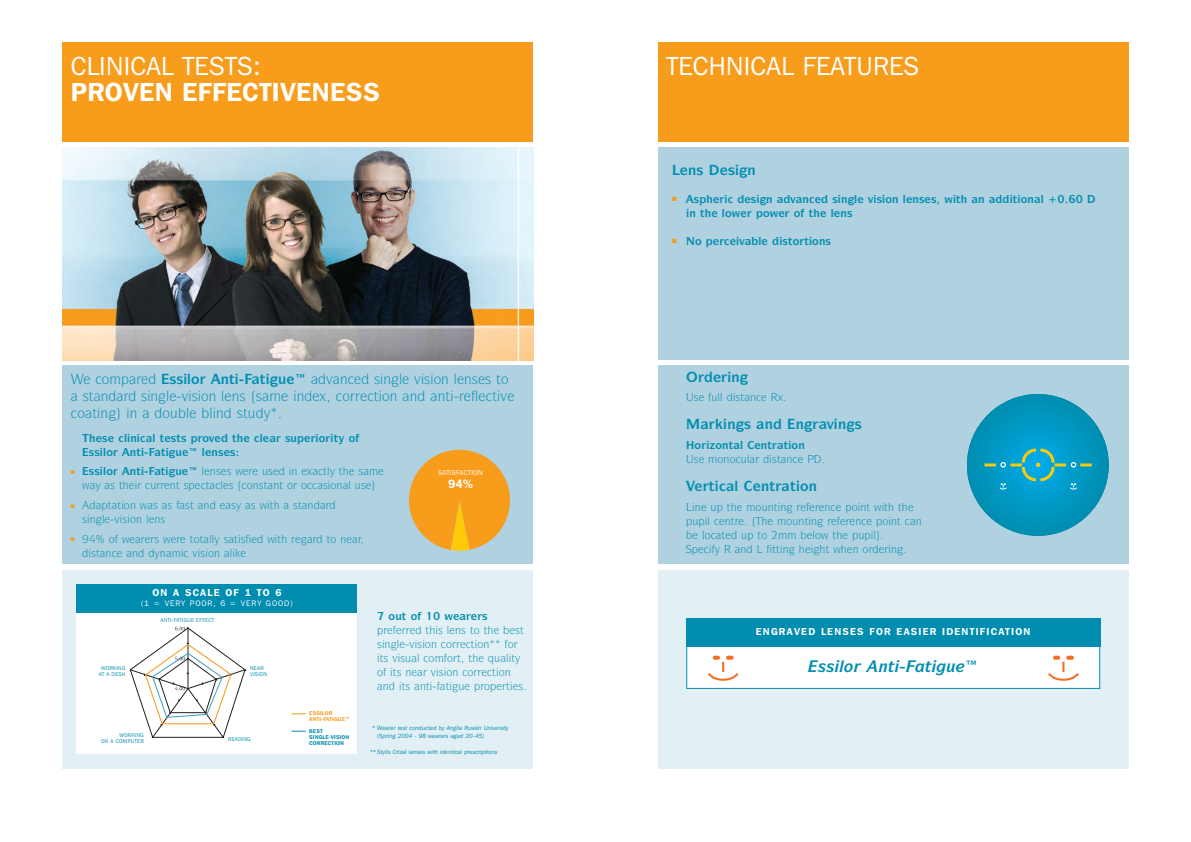
<style>
.page{position:relative;width:1191px;height:842px;background:#fff}
.page>*{position:absolute;margin:0;border:0;box-sizing:border-box;transform-origin:0 0}
.t1{font:26px "Franklin Gothic IT Cby BT";letter-spacing:.01em;color:#fff}
.t2{font:600 26px "Franklin Gothic IT Cby BT";letter-spacing:.01em;color:#fff}
.t3{font:italic 700 16px "Symbol IT Cby BT";color:#008db0}
.t4{font:14px "Symbol IT Cby BT";color:#008db0}
.t5{font:700 14px "Symbol IT Cby BT";color:#008db0}
.t6{font:600 12px "Franklin Gothic IT Cby BT";color:#fff}
.t7{font:11px "Symbol IT Cby BT";color:#008db0}
.t8{font:700 11px "Symbol IT Cby BT";color:#008db0}
.t9{font:600 10px "Franklin Gothic IT Cby BT";letter-spacing:.12em;color:#fff}
.t10{font:8px "Franklin Gothic IT Cby BT";letter-spacing:.12em;color:#fff}
.t11{font:7px "Franklin Gothic IT Cby BT";letter-spacing:.03em;color:#fff}
.t12{font:italic 6px/8px "Franklin Gothic IT Cby BT";letter-spacing:.01em;color:#008db0}
.t13{font:5.5px/6px "Franklin Gothic IT Cby BT";letter-spacing:.03em;color:#008db0}
.t14{font:600 5.5px/6px "Franklin Gothic IT Cby BT";letter-spacing:.03em;color:#008db0}
.t15{font:600 5.5px/6px "Franklin Gothic IT Cby BT";letter-spacing:.03em;color:#f89c1c}
.t16{font:5px "Zapf Dingbats ITC";color:#f89c1c}
.s1{color:#008db0}
</style>
<div class="page">
<div style="left:658px;top:570px;width:470px;height:198px;background:#e2eff4"></div>
<div style="left:686px;top:618px;width:413px;height:70px;background:#fff"></div>
<div style="left:686px;top:618px;width:414px;height:71px;border:1px solid #008db0"></div>
<div style="left:658px;top:366px;width:470px;height:198px;background:#afd1e0"></div>
<div style="left:62px;top:570px;width:471px;height:198px;background:#e2eff4"></div>
<div style="left:77px;top:612px;width:280px;height:142px;background:#fff"></div>
<svg style="left:130px;top:627px;width:116px;height:111px"></svg>
<svg style="left:707px;top:656px;width:31px;height:25px"></svg>
<img style="left:62px;top:147px;width:471px;height:213px">
<div style="left:62px;top:43px;width:471px;height:99px;background:#f89c1c"></div>
<div style="left:658px;top:43px;width:470px;height:99px;background:#f89c1c"></div>
<div style="left:62px;top:366px;width:471px;height:198px;background:#afd1e0"></div>
<svg style="left:409px;top:450px;width:101px;height:101px"></svg>
<div style="left:77px;top:584px;width:280px;height:28px;background:#008db0"></div>
<svg style="left:291px;top:713px;width:15px;height:1px"></svg>
<svg style="left:291px;top:731px;width:15px;height:1px"></svg>
<div style="left:658px;top:147px;width:470px;height:213px;background:#afd1e0"></div>
<svg style="left:967px;top:394px;width:141px;height:142px"></svg>
<svg style="left:1048px;top:656px;width:30px;height:25px"></svg>
<div style="left:686px;top:618px;width:414px;height:28px;background:#008db0"></div>
<h1 class="t1" style="left:71px;top:57px;width:192px">CLINICAL TESTS:</h1>
<h1 class="t2" style="left:71px;top:83px;width:310px">PROVEN EFFECTIVENESS</h1>
<p class="t5" style="left:169px;top:374px;width:32px">▲▲ ●□</p>
<p class="t4" style="left:374px;top:374px;width:136px">▲■ ● ❖▲□■ ● ■▲ ▲ ▼□</p>
<p class="t4" style="left:83px;top:391px;width:27px">▲▼ ■</p>
<p class="t4" style="left:141px;top:391px;width:122px">▲■ ● ❖▲□■ ● ■▲ ▲</p>
<p class="t4" style="left:297px;top:391px;width:9px">■</p>
<p class="t4" style="left:342px;top:391px;width:76px">□ ▼□■ ■</p>
<p class="t4" style="left:475px;top:391px;width:34px">● ▼❖</p>
<p class="t4" style="left:77px;top:408px;width:32px">□▼■</p>
<p class="t4" style="left:130px;top:408px;width:61px">■ □◆ ●</p>
<p class="t4" style="left:209px;top:408px;width:48px">● ■ ▲▼◆</p>
<p class="t8" style="left:102px;top:434px;width:36px">▲ ● ■</p>
<p class="t8" style="left:152px;top:434px;width:36px">● ▼ ▲▼▲</p>
<p class="t8" style="left:319px;top:434px;width:38px">□ ▼ □</p>
<p class="t8" style="left:89px;top:448px;width:26px">▲▲ ●□</p>
<p class="t8" style="left:202px;top:448px;width:35px">●■▲▲</p>
<p class="t16" style="left:71px;top:469px;width:44px">■ <span class="s1">▲▲●□</span></p>
<p class="t7" style="left:202px;top:467px;width:31px">●■▲▲</p>
<p class="t7" style="left:291px;top:467px;width:53px">■ ▼● ▼</p>
<p class="t7" style="left:150px;top:481px;width:40px">◆ ■▼ ▲</p>
<p class="t7" style="left:206px;top:481px;width:103px">▼ ● ▲ □■▲▼ ■▼ □ □</p>
<p class="t7" style="left:323px;top:481px;width:44px">▲□■ ● ◆▲</p>
<p class="t16" style="left:71px;top:503px;width:5px">■</p>
<p class="t7" style="left:108px;top:501px;width:30px">▼ ▼□■</p>
<p class="t7" style="left:153px;top:501px;width:58px">▲ ▲ ▲▼ ■</p>
<p class="t7" style="left:270px;top:501px;width:45px">▼ ▲▼ ■</p>
<p class="t7" style="left:82px;top:515px;width:84px">▲■ ● ❖▲□■ ● ■▲</p>
<p class="t16" style="left:71px;top:537px;width:45px">■ <span class="s1">✔</span> <span class="s1">□</span></p>
<p class="t7" style="left:190px;top:535px;width:57px">▼□▼ ●● ▲ ▼▲</p>
<p class="t7" style="left:327px;top:535px;width:21px">▼□ ■</p>
<p class="t7" style="left:91px;top:549px;width:22px">▲▼ ■</p>
<p class="t7" style="left:193px;top:549px;width:41px">❖▲□■ ●</p>
<p class="t9" style="left:152px;top:589px;width:130px">ON A SCALE OF 1 TO 6</p>
<p class="t10" style="left:141px;top:600px;width:154px">(1 = VERY POOR, 6 = VERY GOOD)</p>
<p class="t13" style="left:161px;top:617px;width:55px">ANTI-FATIGUE EFFECT</p>
<p class="t11" style="left:438px;top:470px;width:46px">SATISFACTION</p>
<p class="t6" style="left:448px;top:480px;width:27px">94%</p>
<p class="t8" style="left:388px;top:612px;width:30px">□◆▼ □</p>
<p class="t13" style="left:99px;top:666px;width:28px;text-align:center">WORKING<br>AT A DESK</p>
<p class="t13" style="left:101px;top:732px;width:44px;text-align:right">WORKING<br>ON A COMPUTER</p>
<p class="t13" style="left:250px;top:666px;width:19px">NEAR<br>VISION</p>
<p class="t13" style="left:228px;top:736px;width:24px">READING</p>
<p class="t15" style="left:309px;top:711px;width:42px">ESSILOR<br>ANTI-FATIGUE™</p>
<p class="t14" style="left:309px;top:729px;width:42px">BEST<br>SINGLE-VISION<br>CORRECTION</p>
<p class="t7" style="left:425px;top:626px;width:63px">▼ ▲ ● ■▲ ▼□ ▼</p>
<p class="t7" style="left:377px;top:640px;width:76px">▲■ ● ❖▲□■ □</p>
<p class="t7" style="left:471px;top:640px;width:20px">▼□■</p>
<p class="t7" style="left:380px;top:654px;width:94px">▼▲ ❖▲◆ ● □ □▼ ▼</p>
<p class="t7" style="left:488px;top:654px;width:29px">❑◆ ●▼</p>
<p class="t7" style="left:377px;top:668px;width:36px">□ ▼▲ ■</p>
<p class="t7" style="left:431px;top:668px;width:44px">❖▲□■ □</p>
<p class="t7" style="left:492px;top:668px;width:20px">▼□■</p>
<p class="t7" style="left:383px;top:682px;width:48px">■ ▼▲ ■▼</p>
<p class="t7" style="left:484px;top:682px;width:41px">□ ▼▲</p>
<p class="t12" style="left:377px;top:725px;width:133px;text-indent:-5px">* Wearer test conducted by Anglia Ruskin University (Spring 2004 - 98 wearers aged 20-45)</p>
<p class="t12" style="left:370px;top:749px;width:129px">** Stylis Crizal lenses with identical prescriptions</p>
<h1 class="t1" style="left:666px;top:57px;width:254px">TECHNICAL FEATURES</h1>
<p class="t8" style="left:832px;top:195px;width:106px">▲■ ● ❖▲□■ ● ■▲ ▲</p>
<p class="t8" style="left:1012px;top:195px;width:32px">▼□■ ●</p>
<p class="t8" style="left:763px;top:209px;width:52px">□ □ ▼</p>
<p class="t8" style="left:830px;top:209px;width:23px">● ■▲</p>
<p class="t8" style="left:782px;top:237px;width:50px">▲▼□ ▼ □■▲</p>
<p class="t5" style="left:731px;top:371px;width:10px">■</p>
<p class="t7" style="left:694px;top:393px;width:64px">▲ ◆●● ▲▼ ■</p>
<p class="t5" style="left:727px;top:419px;width:47px">■ ▲ ■</p>
<p class="t5" style="left:795px;top:419px;width:67px">■ ❖■▲</p>
<p class="t8" style="left:715px;top:441px;width:29px">□■▼ ●</p>
<p class="t8" style="left:761px;top:441px;width:45px">■▼ ▼□■</p>
<p class="t7" style="left:694px;top:455px;width:57px">▲ □■□ ◆●</p>
<p class="t7" style="left:772px;top:455px;width:22px">▲▼ ■</p>
<p class="t5" style="left:761px;top:481px;width:57px">■▼ ▼□■</p>
<p class="t7" style="left:695px;top:503px;width:37px">■ ◆ ▼</p>
<p class="t7" style="left:755px;top:503px;width:32px">□◆■▼ ■</p>
<p class="t7" style="left:824px;top:503px;width:47px">■ □■▼</p>
<p class="t7" style="left:786px;top:517px;width:32px">□◆■▼ ■</p>
<p class="t7" style="left:855px;top:517px;width:47px">■ □■▼</p>
<p class="t7" style="left:915px;top:517px;width:7px">■</p>
<p class="t7" style="left:702px;top:531px;width:25px">●□ ▼</p>
<p class="t7" style="left:741px;top:531px;width:28px">◆ ▼□</p>
<p class="t7" style="left:812px;top:531px;width:25px">●□ ▼</p>
<p class="t7" style="left:740px;top:545px;width:7px">■</p>
<p class="t7" style="left:772px;top:545px;width:18px">▼▼■</p>
<p class="t7" style="left:825px;top:545px;width:44px">▼ ■ □</p>
<p class="t7" style="left:891px;top:545px;width:7px">■</p>
<p class="t9" style="left:756px;top:628px;width:276px">ENGRAVED LENSES FOR EASIER IDENTIFICATION</p>
<h2 class="t3" style="left:818px;top:660px;width:37px">▲▲ ●□</h2>
</div>
